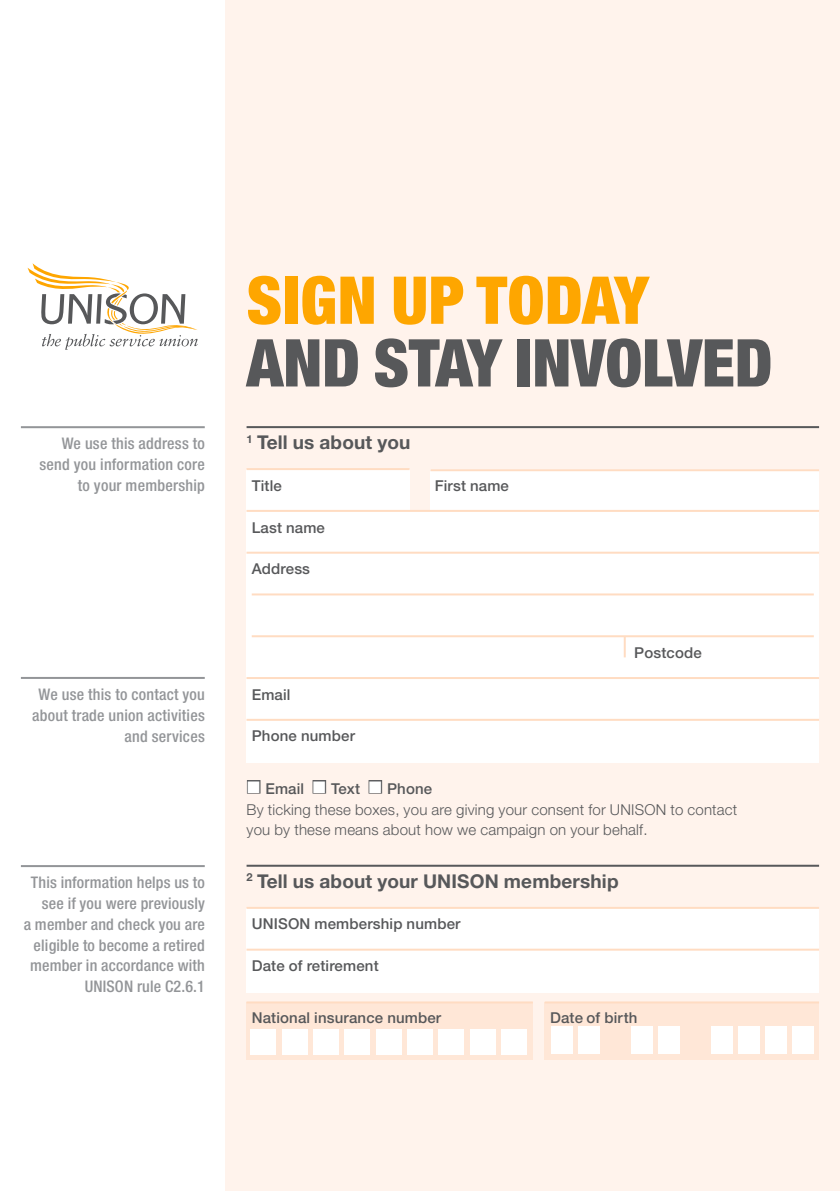
<style>
.page{position:relative;width:840px;height:1191px;background:#fff}
.page>*{position:absolute;margin:0;border:0;box-sizing:border-box;transform-origin:0 0}
.L1{font:900 condensed 66px/62.6px "Helvetica Neue";color:#57585a}
.L2{font:700 19px "Helvetica Neue";letter-spacing:.01em;color:#57585a}
.GDPR_side_box{font:500 condensed 16px/20.8px "Helvetica Neue";letter-spacing:.01em;color:#939598;text-align:right}
.Body{font:500 15px "Helvetica Neue";letter-spacing:.01em;color:#57585a}
.Body-2{font:300 15px/20.8px "Helvetica Neue";letter-spacing:.015em;color:#57585a}
.s1{color:#fea600}
</style>
<div class="page">
<div style="left:225px;top:0;width:614px;height:1191px;background:#fff3ec"></div>
<svg style="left:27px;top:263px;width:171px;height:87px"></svg>
<div style="left:246px;top:469px;width:163px;height:45px;background:#fff"></div>
<div style="left:246px;top:1002px;width:286px;height:57px;background:#ffe7d7"></div>
<div style="left:246px;top:908px;width:572px;height:84px;background:#fff"></div>
<div style="left:246px;top:511px;width:572px;height:251px;background:#fff"></div>
<div style="left:430px;top:469px;width:388px;height:58px;background:#fff"></div>
<div style="left:250px;top:1029px;width:26px;height:25px;background:#fff"></div>
<div style="left:282px;top:1029px;width:25px;height:25px;background:#fff"></div>
<div style="left:313px;top:1029px;width:25px;height:25px;background:#fff"></div>
<div style="left:344px;top:1029px;width:25px;height:25px;background:#fff"></div>
<div style="left:376px;top:1029px;width:25px;height:25px;background:#fff"></div>
<div style="left:407px;top:1029px;width:25px;height:25px;background:#fff"></div>
<div style="left:438px;top:1029px;width:25px;height:25px;background:#fff"></div>
<div style="left:470px;top:1029px;width:25px;height:25px;background:#fff"></div>
<div style="left:501px;top:1029px;width:25px;height:25px;background:#fff"></div>
<div style="left:544px;top:1002px;width:274px;height:57px;background:#ffe7d7"></div>
<div style="left:631px;top:1026px;width:21px;height:28px;background:#fff"></div>
<div style="left:577px;top:1026px;width:22px;height:28px;background:#fff"></div>
<div style="left:550px;top:1026px;width:22px;height:28px;background:#fff"></div>
<div style="left:657px;top:1026px;width:22px;height:28px;background:#fff"></div>
<div style="left:711px;top:1026px;width:21px;height:28px;background:#fff"></div>
<div style="left:738px;top:1026px;width:21px;height:28px;background:#fff"></div>
<div style="left:764px;top:1026px;width:22px;height:28px;background:#fff"></div>
<div style="left:791px;top:1026px;width:22px;height:28px;background:#fff"></div>
<hr style="left:246px;top:468px;width:163px;height:2px;background:#ffdcc2">
<hr style="left:246px;top:510px;width:572px;height:2px;background:#ffdcc2">
<hr style="left:246px;top:551px;width:572px;height:2px;background:#ffdcc2">
<hr style="left:246px;top:677px;width:572px;height:2px;background:#ffdcc2">
<hr style="left:246px;top:719px;width:572px;height:2px;background:#ffdcc2">
<hr style="left:246px;top:1001px;width:286px;height:2px;background:#ffdcc2">
<hr style="left:544px;top:1001px;width:274px;height:2px;background:#ffdcc2">
<hr style="left:246px;top:907px;width:572px;height:2px;background:#ffdcc2">
<hr style="left:246px;top:948px;width:572px;height:2px;background:#ffdcc2">
<hr style="left:251px;top:635px;width:562px;height:2px;background:#ffdcc2">
<hr style="left:251px;top:593px;width:562px;height:2px;background:#ffdcc2">
<hr style="left:430px;top:469px;width:388px;height:2px;background:#ffdcc2">
<hr style="left:623px;top:636px;width:2px;height:21px;background:#ffdcc2">
<hr style="left:246px;top:426px;width:572px;height:2px;background:#57585a">
<hr style="left:246px;top:864px;width:572px;height:2px;background:#57585a">
<div style="left:247px;top:780px;width:13px;height:13px;border:2px solid #57585a"></div>
<div style="left:312px;top:780px;width:14px;height:13px;border:2px solid #57585a"></div>
<div style="left:368px;top:780px;width:14px;height:13px;border:2px solid #57585a"></div>
<hr style="left:21px;top:677px;width:184px;height:2px;background:#939598">
<hr style="left:21px;top:865px;width:184px;height:2px;background:#939598">
<hr style="left:21px;top:426px;width:184px;height:2px;background:#939598">
<svg style="left:248px;top:781px;width:11px;height:11px"></svg>
<svg style="left:313px;top:781px;width:12px;height:11px"></svg>
<svg style="left:369px;top:781px;width:12px;height:11px"></svg>
<p class="GDPR_side_box" style="left:40px;top:433px;width:167px">We use this address to send you information core to your membership</p>
<p class="GDPR_side_box" style="left:32px;top:683px;width:174px">We use this to contact you about trade union activities and services</p>
<p class="GDPR_side_box" style="left:24px;top:871px;width:182px">This information helps us to see if you were previously<br>a member and check you are eligible to become a retired member in accordance with<br>UNISON rule C2.6.1</p>
<p class="L1" style="left:246px;top:268px;width:527px"><span class="s1">SIGN UP TODAY<br></span>AND STAY INVOLVED</p>
<p class="L2" style="left:246px;top:430px;width:165px"><sup>1</sup> Tell us about you</p>
<p class="Body" style="left:252px;top:476px;width:32px">Title</p>
<p class="Body" style="left:434px;top:476px;width:76px">First name</p>
<p class="Body" style="left:252px;top:518px;width:75px">Last name</p>
<p class="Body" style="left:252px;top:560px;width:60px">Address</p>
<p class="Body" style="left:252px;top:685px;width:40px">Email</p>
<p class="Body" style="left:252px;top:727px;width:105px">Phone number</p>
<p class="Body" style="left:633px;top:643px;width:69px">Postcode</p>
<p class="Body" style="left:265px;top:779px;width:40px">Email</p>
<p class="Body" style="left:331px;top:779px;width:31px">Text</p>
<p class="Body" style="left:387px;top:779px;width:47px">Phone</p>
<p class="Body-2" style="left:246px;top:798px;width:492px">By ticking these boxes, you are giving your consent for UNISON to contact you by these means about how we campaign on your behalf.</p>
<p class="L2" style="left:246px;top:869px;width:373px"><sup>2</sup> Tell us about your UNISON membership</p>
<p class="Body" style="left:252px;top:915px;width:210px">UNISON membership number</p>
<p class="Body" style="left:252px;top:957px;width:128px">Date of retirement</p>
<p class="Body" style="left:252px;top:1009px;width:191px">National insurance number</p>
<p class="Body" style="left:550px;top:1009px;width:89px">Date of birth</p>
</div>
